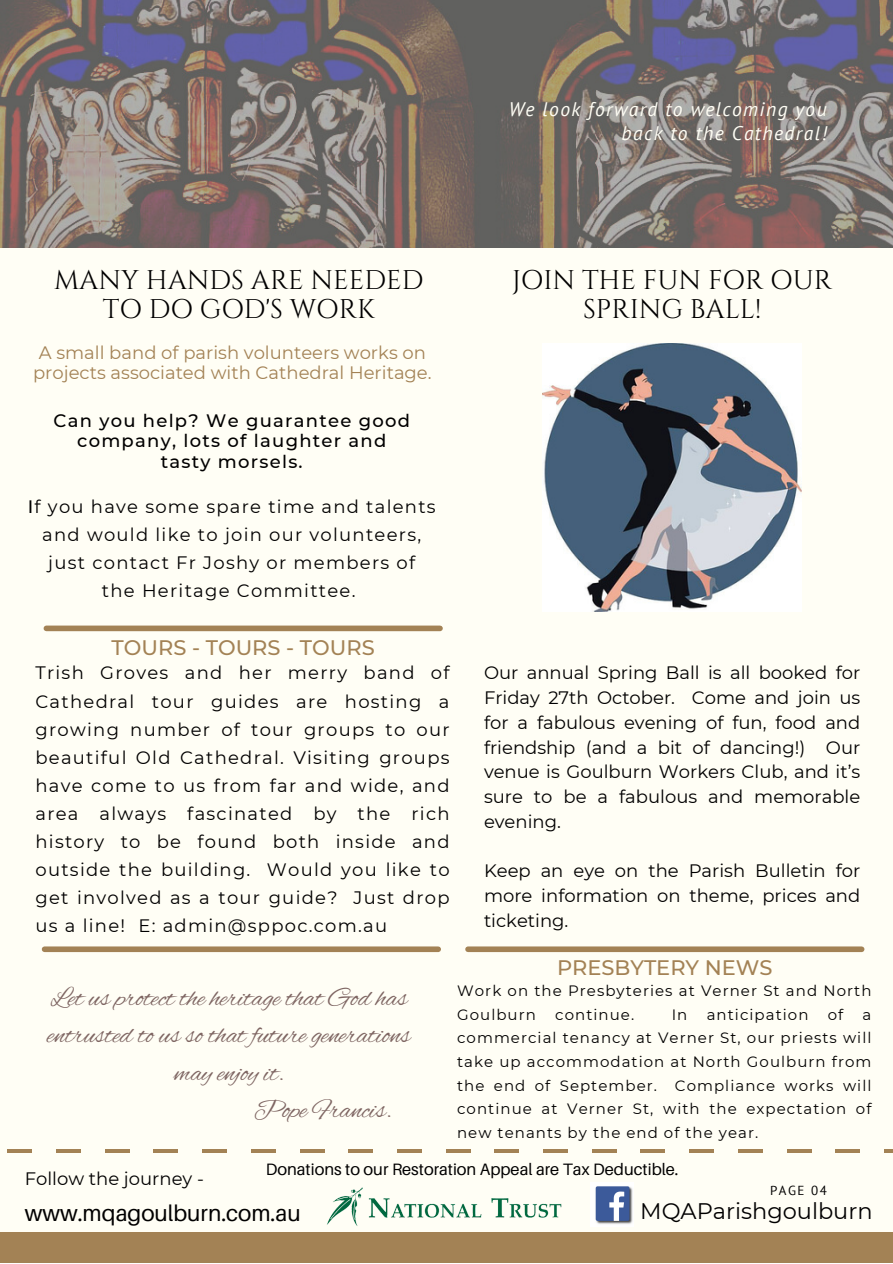
<style>
.page{position:relative;width:893px;height:1264px;background:#fff}
.page>*{position:absolute;margin:0;border:0;box-sizing:border-box;transform-origin:0 0}
.t1{font:27px/37.3px "Alex Brush";color:#7e6562}
.t2{font:27px/29.2px "Cinzel";color:#000;text-align:center}
.t3{font:22.5px "Aileron";color:#000}
.t4{font:22.5px "Montserrat";color:#000}
.t5{font:500 21px "Montserrat";color:#a38255}
.t6{font:italic 19.65px/23.5px "PT Sans";letter-spacing:.07em;color:#fffef5;text-align:right}
.t7{font:18px/28px "Montserrat";letter-spacing:.07em;color:#000;text-align:justify}
.t8{font:18px/20.2px "Montserrat";color:#a38255;text-align:center}
.t9{font:500 18px/20.2px "Montserrat";letter-spacing:.07em;color:#000;text-align:center}
.t10{font:18px "Montserrat";color:#000}
.t11{font:16.5px "Aileron";color:#000}
.t12{font:15px/23.5px "Montserrat";letter-spacing:.07em;color:#000}
.t13{font:13.05px "PT Sans";letter-spacing:.12em;color:#000}
.s1{font-weight:500}
</style>
<div class="page">
<div style="left:0;top:0;width:892px;height:1262px;background:#fffef5"></div>
<img style="left:0;top:0;width:892px;height:247px">
<div style="left:0;top:1232px;width:892px;height:30px;background:#a38255"></div>
<svg style="left:884px;top:1149px;width:8px;height:3px"></svg>
<hr style="left:835px;top:1149px;width:24px;height:3px;background:#a38255">
<hr style="left:786px;top:1149px;width:25px;height:3px;background:#a38255">
<hr style="left:689px;top:1149px;width:24px;height:3px;background:#a38255">
<hr style="left:640px;top:1149px;width:25px;height:3px;background:#a38255">
<hr style="left:738px;top:1149px;width:24px;height:3px;background:#a38255">
<hr style="left:592px;top:1149px;width:24px;height:3px;background:#a38255">
<hr style="left:56px;top:1149px;width:25px;height:3px;background:#a38255">
<hr style="left:105px;top:1149px;width:24px;height:3px;background:#a38255">
<hr style="left:154px;top:1149px;width:24px;height:3px;background:#a38255">
<hr style="left:8px;top:1149px;width:24px;height:3px;background:#a38255">
<hr style="left:251px;top:1149px;width:24px;height:3px;background:#a38255">
<hr style="left:397px;top:1149px;width:24px;height:3px;background:#a38255">
<hr style="left:446px;top:1149px;width:24px;height:3px;background:#a38255">
<hr style="left:494px;top:1149px;width:25px;height:3px;background:#a38255">
<hr style="left:300px;top:1149px;width:24px;height:3px;background:#a38255">
<hr style="left:543px;top:1149px;width:24px;height:3px;background:#a38255">
<hr style="left:348px;top:1149px;width:25px;height:3px;background:#a38255">
<hr style="left:202px;top:1149px;width:25px;height:3px;background:#a38255">
<div style="left:45px;top:946px;width:393px;height:6px;background:#a38255"></div>
<img style="left:595px;top:1186px;width:38px;height:38px">
<img style="left:327px;top:1187px;width:235px;height:39px">
<div style="left:46px;top:625px;width:394px;height:6px;background:#a38255"></div>
<img style="left:543px;top:344px;width:258px;height:267px">
<div style="left:468px;top:946px;width:393px;height:6px;background:#a38255"></div>
<p class="t6" style="left:508px;top:97px;width:319px">We look forward to welcoming you back to the Cathedral!</p>
<p class="t2" style="left:54px;top:266px;width:370px">MANY HANDS ARE NEEDED<br>TO DO GOD'S WORK</p>
<p class="t8" style="left:33px;top:342px;width:400px">A small band of parish volunteers works on projects associated with Cathedral Heritage.</p>
<p class="t9" style="left:53px;top:410px;width:358px">Can you help? We guarantee good company, lots of laughter and</p>
<p class="t9" style="left:161px;top:451px;width:143px">tasty morsels.</p>
<p class="t7" style="left:28px;top:492px;width:409px;text-align:center"><span class="s1">I</span>f you have some spare time and talents and would like to join our volunteers, just contact Fr Joshy or members of</p>
<p class="t7" style="left:102px;top:576px;width:255px">the Heritage Committee.</p>
<p class="t5" style="left:112px;top:634px;width:264px">TOURS - TOURS - TOURS</p>
<p class="t7" style="left:35px;top:659px;width:415px">Trish Groves and her merry band of Cathedral tour guides are hosting a growing number of tour groups to our beautiful Old Cathedral. Visiting groups have come to us from far and wide, and area always fascinated by the rich history to be found both inside and outside the building. Would you like to get involved as a tour guide? Just drop us a line! E: admin@sppoc.com.au</p>
<p class="t2" style="left:512px;top:266px;width:321px">JOIN THE FUN FOR OUR<br>SPRING BALL!</p>
<p class="t7" style="left:484px;top:660px;width:378px;line-height:24.8px">Our annual Spring Ball is all booked for Friday 27th October. Come and join us for a fabulous evening of fun, food and friendship (and a bit of dancing!) Our venue is Goulburn Workers Club, and it’s sure to be a fabulous and memorable evening.</p>
<p class="t7" style="left:484px;top:858px;width:378px;line-height:24.8px">Keep an eye on the Parish Bulletin for more information on theme, prices and ticketing.</p>
<p class="t1" style="left:48px;top:980px;width:364px">Let us protect the heritage that God has entrusted to us so that future generations</p>
<p class="t1" style="left:174px;top:1055px;width:112px">may enjoy it.</p>
<p class="t1" style="left:254px;top:1092px;width:139px">Pope Francis.</p>
<p class="t5" style="left:557px;top:954px;width:217px">PRESBYTERY NEWS</p>
<p class="t12" style="left:457px;top:979px;width:416px">Work on the Presbyteries at Verner St and North<br>Goulburn</p>
<p class="t12" style="left:555px;top:1002px;width:80px">continue.</p>
<p class="t12" style="left:671px;top:1002px;width:17px">In</p>
<p class="t12" style="left:706px;top:1002px;width:103px">anticipation</p>
<p class="t12" style="left:827px;top:1002px;width:17px">of</p>
<p class="t12" style="left:457px;top:1002px;width:416px;text-align:justify;text-indent:405px">a commercial tenancy at Verner St, our priests will take up accommodation at North Goulburn from the end of September. Compliance works will continue at Verner St, with the expectation of new tenants by the end of the year.</p>
<p class="t10" style="left:25px;top:1167px;width:181px">Follow the journey -</p>
<p class="t11" style="left:266px;top:1159px;width:414px">Donations to our Restoration Appeal are Tax Deductible.</p>
<p class="t13" style="left:770px;top:1181px;width:59px">PAGE 04</p>
<p class="t3" style="left:25px;top:1199px;width:277px">www.mqagoulburn.com.au</p>
<p class="t4" style="left:640px;top:1196px;width:234px">MQAParishgoulburn</p>
</div>
